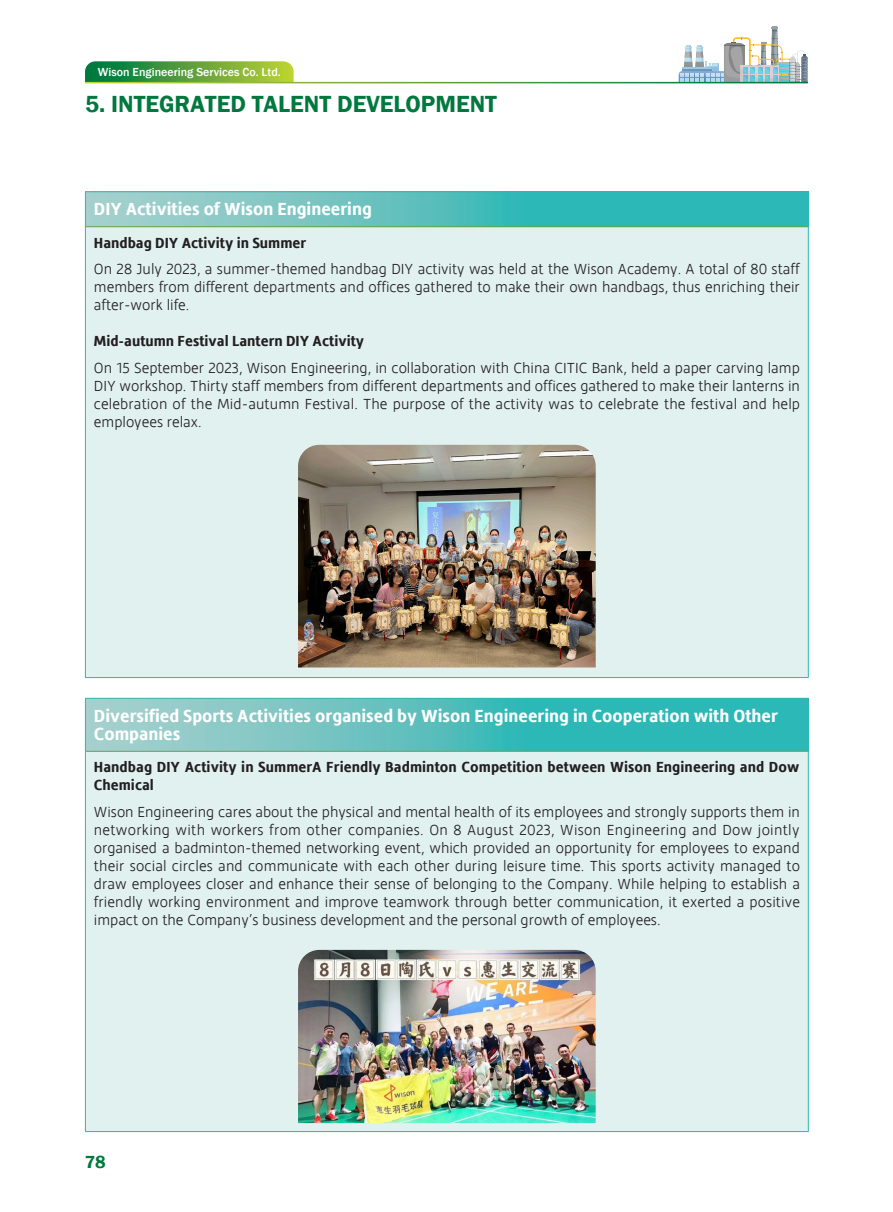
<style>
.page{position:relative;width:893px;height:1212px;background:#fff}
.page>*{position:absolute;margin:0;border:0;box-sizing:border-box;transform-origin:0 0}
.t1{font:600 24px "Franklin Gothic";color:#00783e}
.t2{font:700 18px/18px "Hedley New";color:#fff}
.t3{font:600 18px "Franklin Gothic";color:#00783e}
.t4{font:300 15px/18px "Hedley New";color:#231f20;text-align:justify}
.t5{font:700 15px/18px "Hedley New";letter-spacing:.005em;color:#231f20}
.t6{font:500 12px "Franklin Gothic";color:#fff}
</style>
<div class="page">
<svg style="left:679px;top:26px;width:129px;height:56px"></svg>
<svg style="left:85px;top:61px;width:209px;height:21px;background:#5da441"></svg>
<svg style="left:86px;top:192px;width:722px;height:34px;background:#58bfbd"></svg>
<div style="left:85px;top:227px;width:723px;height:450px;background:#e1f1f0"></div>
<hr style="left:85px;top:191px;width:724px;height:1px;background:#32b5b1">
<hr style="left:85px;top:192px;width:1px;height:35px;background:#32b5b1">
<hr style="left:808px;top:192px;width:1px;height:35px;background:#32b5b1">
<hr style="left:85px;top:227px;width:1px;height:450px;background:#32b5b1">
<hr style="left:808px;top:227px;width:1px;height:450px;background:#32b5b1">
<hr style="left:85px;top:677px;width:724px;height:1px;background:#32b5b1">
<hr style="left:86px;top:226px;width:722px;height:1px;background:#6ba043">
<img style="left:298px;top:445px;width:298px;height:222px">
<svg style="left:86px;top:699px;width:722px;height:52px;background:#58bfbd"></svg>
<div style="left:85px;top:751px;width:723px;height:380px;background:#e1f1f0"></div>
<hr style="left:85px;top:698px;width:724px;height:1px;background:#32b5b1">
<hr style="left:85px;top:699px;width:1px;height:52px;background:#32b5b1">
<hr style="left:808px;top:699px;width:1px;height:52px;background:#32b5b1">
<hr style="left:85px;top:751px;width:1px;height:380px;background:#32b5b1">
<hr style="left:808px;top:751px;width:1px;height:380px;background:#32b5b1">
<hr style="left:85px;top:1131px;width:724px;height:1px;background:#32b5b1">
<hr style="left:86px;top:751px;width:722px;height:1px;background:#6ba043">
<img style="left:298px;top:950px;width:298px;height:173px">
<p class="t6" style="left:98px;top:65px;width:185px">Wison Engineering Services Co. Ltd.</p>
<h1 class="t1" style="left:85px;top:89px;width:413px">5. INTEGRATED TALENT DEVELOPMENT</h1>
<p class="t2" style="left:94px;top:200px;width:280px">DIY Activities of Wison Engineering</p>
<p class="t5" style="left:94px;top:233px;width:214px">Handbag DIY Activity in Summer</p>
<p class="t4" style="left:94px;top:260px;width:707px">On 28 July 2023, a summer-themed handbag DIY activity was held at the Wison Academy. A total of 80 staff members from different departments and offices gathered to make their own handbags, thus enriching their after-work life.</p>
<p class="t5" style="left:94px;top:332px;width:272px">Mid-autumn Festival Lantern DIY Activity</p>
<p class="t4" style="left:94px;top:359px;width:708px">On 15 September 2023, Wison Engineering, in collaboration with China CITIC Bank, held a paper carving lamp DIY workshop. Thirty staff members from different departments and offices gathered to make their lanterns in celebration of the Mid-autumn Festival. The purpose of the activity was to celebrate the festival and help employees relax.</p>
<p class="t2" style="left:94px;top:706px;width:685px">Diversified Sports Activities organised by Wison Engineering in Cooperation with Other<br>Companies</p>
<p class="t5" style="left:94px;top:758px;width:707px">Handbag DIY Activity in SummerA Friendly Badminton Competition between Wison Engineering and Dow<br>Chemical</p>
<p class="t4" style="left:94px;top:803px;width:708px">Wison Engineering cares about the physical and mental health of its employees and strongly supports them in networking with workers from other companies. On 8 August 2023, Wison Engineering and Dow jointly organised a badminton-themed networking event, which provided an opportunity for employees to expand their social circles and communicate with each other during leisure time. This sports activity managed to draw employees closer and enhance their sense of belonging to the Company. While helping to establish a friendly working environment and improve teamwork through better communication, it exerted a positive impact on the Company’s business development and the personal growth of employees.</p>
<p class="t3" style="left:85px;top:1151px;width:22px">78</p>
</div>
